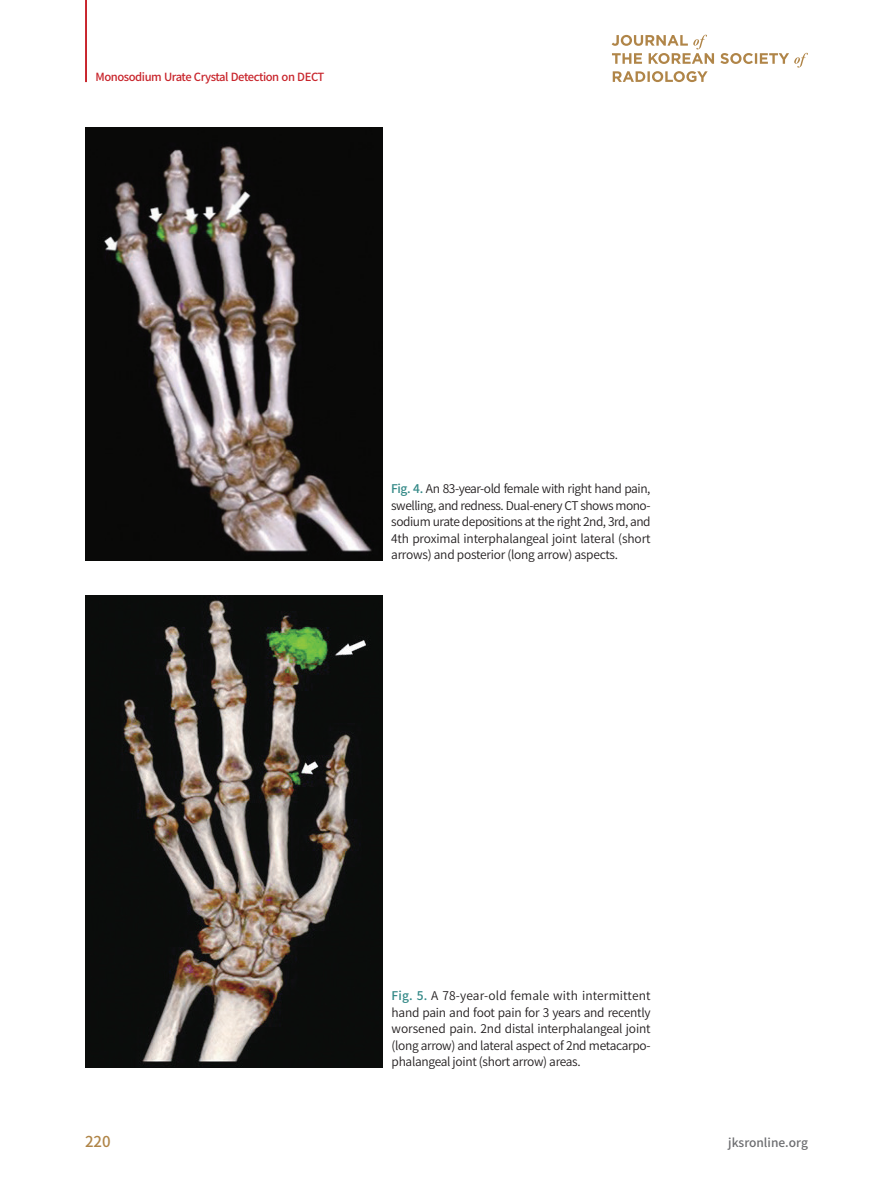
<style>
.page{position:relative;width:893px;height:1191px;background:#fff}
.page>*{position:absolute;margin:0;border:0;box-sizing:border-box;transform-origin:0 0}
.t1{font:500 15px "Noto Sans CJ Kkr";color:#b08548}
.그림제목{font:600 12px/16.5px "Noto Sans CJ Kkr";letter-spacing:-.025em;color:#231f20;text-align:justify}
.t2{font:500 12px "Noto Sans CJ Kkr";color:#6c6d70}
.t3{font:500 11.25px "Noto Sans CJ Kkr";letter-spacing:-.04em;color:#c8242b}
.s1{font-weight:500;color:#328886}
</style>
<div class="page">
<hr style="left:85px;top:0;width:2px;height:82px;background:#c8242b">
<svg style="left:612px;top:35px;width:196px;height:47px"></svg>
<img style="left:85px;top:128px;width:298px;height:432px">
<img style="left:85px;top:595px;width:298px;height:472px">
<p class="t3" style="left:96px;top:70px;width:230px">Monosodium Urate Crystal Detection on DECT</p>
<p class="그림제목" style="left:391px;top:481px;width:261px"><span class="s1">Fig. 4.</span> An 83-year-old female with right hand pain, swelling, and redness. Dual-enery CT shows mono&shy;sodium urate depositions at the right 2nd, 3rd, and 4th proximal interphalangeal joint lateral (short arrows) and posterior (long arrow) aspects.</p>
<p class="그림제목" style="left:392px;top:987px;width:260px"><span class="s1">Fig. 5.</span> A 78-year-old female with intermittent hand pain and foot pain for 3 years and recently worsened pain. 2nd distal interphalangeal joint (long arrow) and lateral aspect of 2nd metacarpo&shy;phalangeal joint (short arrow) areas.</p>
<p class="t1" style="left:85px;top:1132px;width:27px">220</p>
<p class="t2" style="left:728px;top:1135px;width:81px">jksronline.org</p>
</div>
